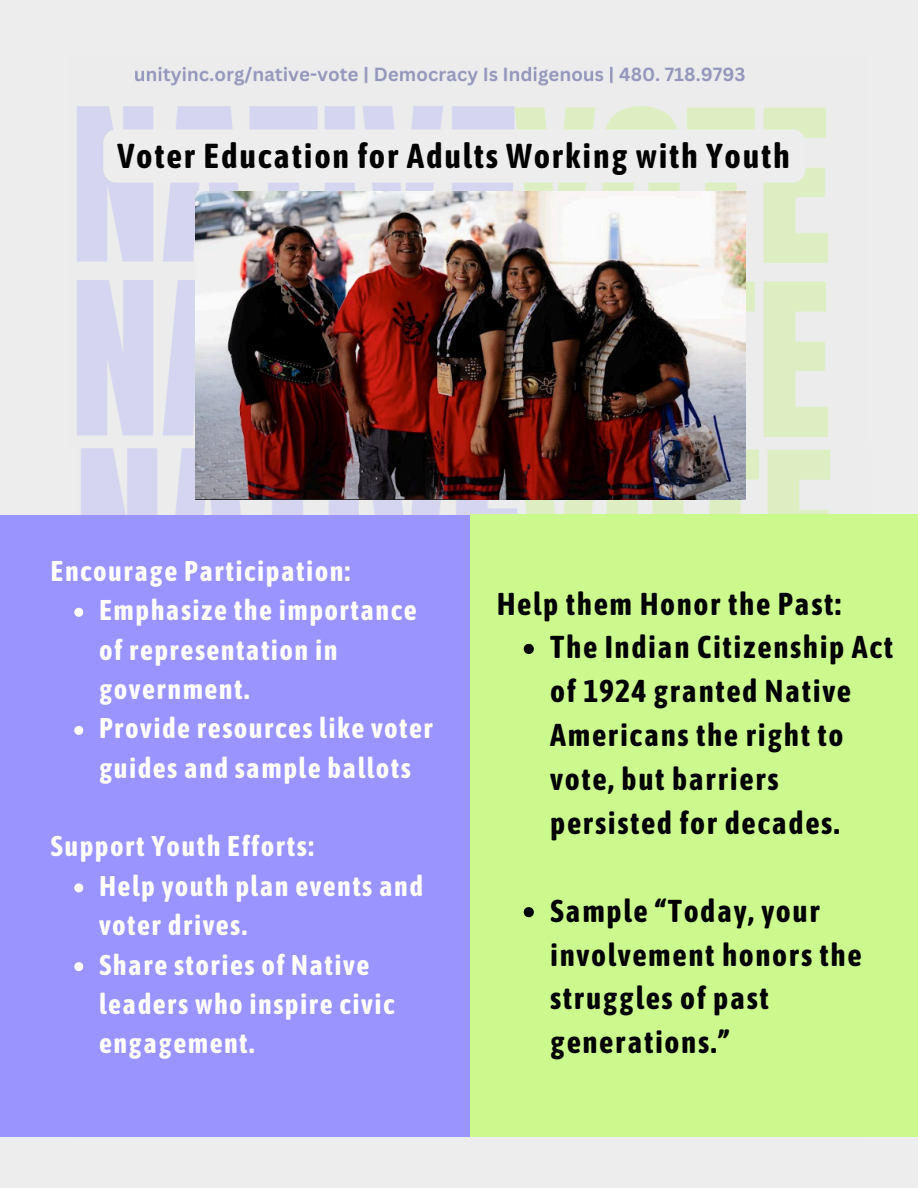
<style>
.page{position:relative;width:918px;height:1188px;background:#ededed}
.page>*{position:absolute;margin:0;border:0;box-sizing:border-box;transform-origin:0 0}
.t1{font:700 34.5px "Asap Condensed";letter-spacing:.05em;color:#000}
.t2{font:700 31.5px/43.8px "Asap Condensed";letter-spacing:.05em;color:#000}
.t3{font:700 28.5px/39.3px "Asap Condensed";letter-spacing:.05em;color:#fff}
</style>
<div class="page">
<img style="left:77px;top:66px;width:751px;height:371px">
<img style="left:81px;top:448px;width:790px;height:67px">
<img style="left:195px;top:192px;width:551px;height:308px">
<svg style="left:103px;top:129px;width:702px;height:54px"></svg>
<div style="left:0;top:515px;width:471px;height:621px;background:#9994ff"></div>
<svg style="left:74px;top:608px;width:9px;height:9px"></svg>
<svg style="left:74px;top:726px;width:9px;height:9px"></svg>
<svg style="left:74px;top:883px;width:9px;height:9px"></svg>
<svg style="left:74px;top:962px;width:9px;height:9px"></svg>
<div style="left:471px;top:515px;width:447px;height:622px;background:#cbf98e"></div>
<svg style="left:524px;top:644px;width:10px;height:10px"></svg>
<svg style="left:524px;top:907px;width:10px;height:10px"></svg>
<p class="t1" style="left:117px;top:136px;width:674px">Voter Education for Adults Working with Youth</p>
<p class="t3" style="left:51px;top:551px;width:301px">Encourage Participation:</p>
<h1 class="t3" style="left:99px;top:590px;width:319px">Emphasize the importance of representation in government.</h1>
<p class="t3" style="left:99px;top:708px;width:335px">Provide resources like voter guides and sample ballots</p>
<h3 class="t3" style="left:51px;top:826px;width:265px">Support Youth Efforts:</h3>
<p class="t3" style="left:99px;top:866px;width:326px">Help youth plan events and voter drives.</p>
<p class="t3" style="left:99px;top:945px;width:297px">Share stories of Native leaders who inspire civic engagement.</p>
<h3 class="t2" style="left:497px;top:581px;width:346px">Help them Honor the Past:</h3>
<p class="t2" style="left:550px;top:625px;width:345px">The Indian Citizenship Act of 1924 granted Native<br>Americans the right to vote, but barriers persisted for decades.</p>
<h1 class="t2" style="left:550px;top:888px;width:313px">Sample “Today, your involvement honors the struggles of past generations.”</h1>
</div>
